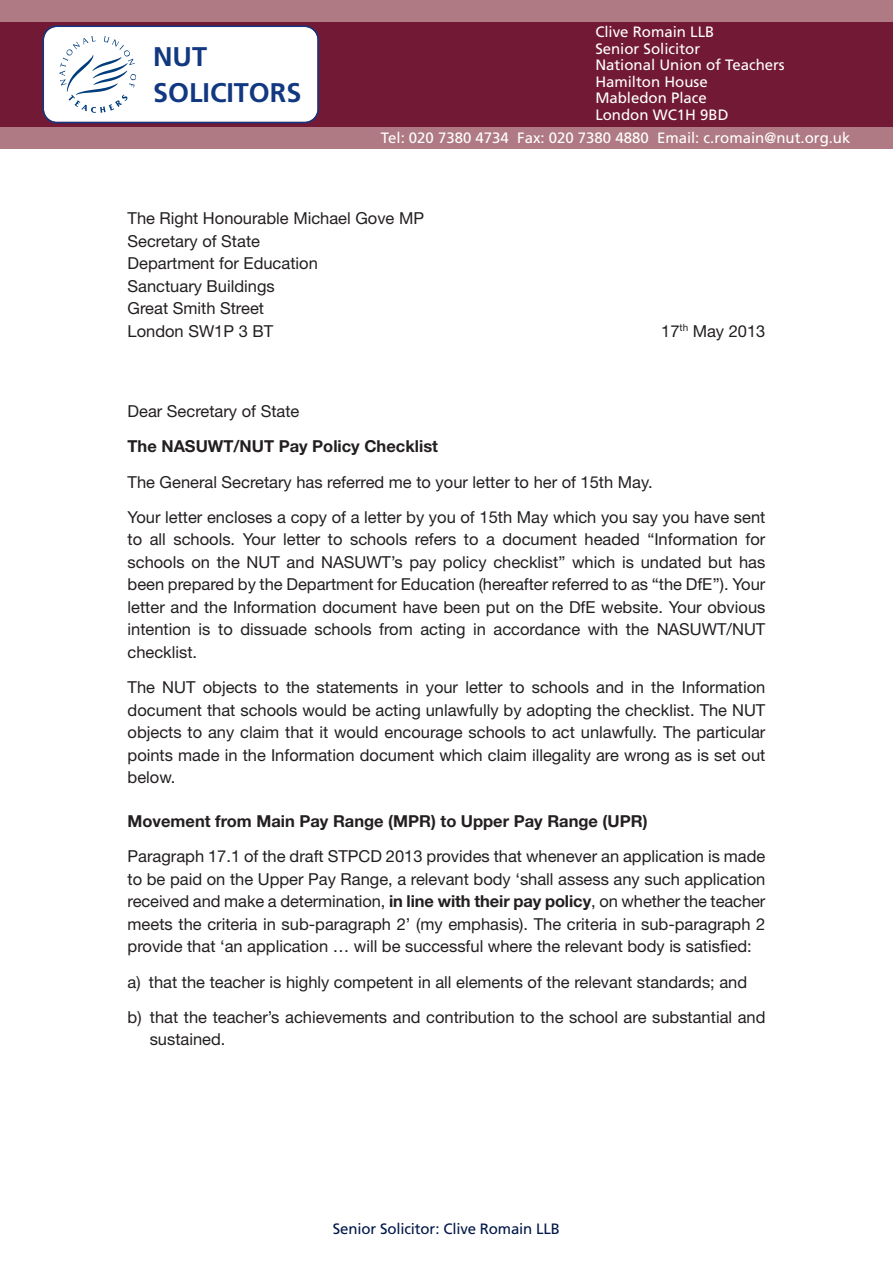
<style>
.page{position:relative;width:893px;height:1263px;background:#fff}
.page>*{position:absolute;margin:0;border:0;box-sizing:border-box;transform-origin:0 0}
.t1{font:700 27px/36px "Frutiger";color:#113880}
.t2{font:16.5px/22.5px "Helvetica Neue";color:#231f20}
.t3{font:700 16.5px "Helvetica Neue";color:#231f20}
.t4{font:15px/16.5px "Frutiger";color:#fff}
.t5{font:15px "Frutiger";letter-spacing:-.01em;color:#001748}
.s1{font-weight:700}
</style>
<div class="page">
<div style="left:0;top:0;width:893px;height:149px;background:#721935"></div>
<div style="left:0;top:0;width:893px;height:21px;background:#af7a83"></div>
<div style="left:0;top:128px;width:893px;height:21px;background:#af7a83"></div>
<svg style="left:43px;top:26px;width:276px;height:97px;background:#edf0f5"></svg>
<h1 class="t1" style="left:153px;top:40px;width:150px">NUT<br>SOLICITORS</h1>
<p class="t4" style="left:595px;top:25px;width:191px">Clive Romain LLB<br>Senior Solicitor<br>National Union of Teachers<br>Hamilton House<br>Mabledon Place<br>London WC1H 9BD</p>
<p class="t4" style="left:381px;top:131px;width:471px">Tel: 020 7380 4734 Fax: 020 7380 4880 Email: c.romain@nut.org.uk</p>
<p class="t2" style="left:128px;top:209px;width:298px">The Right Honourable Michael Gove MP<br>Secretary of State<br>Department for Education<br>Sanctuary Buildings<br>Great Smith Street<br>London SW1P 3 BT</p>
<p class="t2" style="left:661px;top:321px;width:106px">17<sup>th</sup> May 2013</p>
<p class="t2" style="left:128px;top:402px;width:173px">Dear Secretary of State</p>
<p class="t3" style="left:128px;top:441px;width:312px">The NASUWT/NUT Pay Policy Checklist</p>
<p class="t2" style="left:128px;top:466px;width:639px;line-height:35.2px">The General Secretary has referred me to your letter to her of 15th May.<br>Your letter encloses a copy of a letter by you of 15th May which you say you have sent</p>
<p class="t2" style="left:128px;top:530px;width:639px;text-align:justify">to all schools. Your letter to schools refers to a document headed “Information for schools on the NUT and NASUWT’s pay policy checklist” which is undated but has been prepared by the Department for Education (hereafter referred to as “the DfE’’). Your letter and the Information document have been put on the DfE website. Your obvious intention is to dissuade schools from acting in accordance with the NASUWT/NUT checklist.</p>
<p class="t2" style="left:128px;top:678px;width:639px;text-align:justify">The NUT objects to the statements in your letter to schools and in the Information document that schools would be acting unlawfully by adopting the checklist. The NUT objects to any claim that it would encourage schools to act unlawfully. The particular points made in the Information document which claim illegality are wrong as is set out below.</p>
<p class="t3" style="left:128px;top:815px;width:521px">Movement from Main Pay Range (MPR) to Upper Pay Range (UPR)</p>
<p class="t2" style="left:128px;top:847px;width:639px;text-align:justify">Paragraph 17.1 of the draft STPCD 2013 provides that whenever an application is made to be paid on the Upper Pay Range, a relevant body ‘shall assess any such application received and make a determination, <span class="s1">in line with their pay policy</span>, on whether the teacher meets the criteria in sub-paragraph 2’ (my emphasis). The criteria in sub-paragraph 2 provide that ‘an application … will be successful where the relevant body is satisfied:</p>
<p class="t2" style="left:128px;top:966px;width:639px;line-height:35.2px">a) that the teacher is highly competent in all elements of the relevant standards; and<br>b) that the teacher’s achievements and contribution to the school are substantial and</p>
<p class="t2" style="left:150px;top:1030px;width:77px">sustained.</p>
<p class="t5" style="left:333px;top:1223px;width:229px">Senior Solicitor: Clive Romain LLB</p>
</div>
